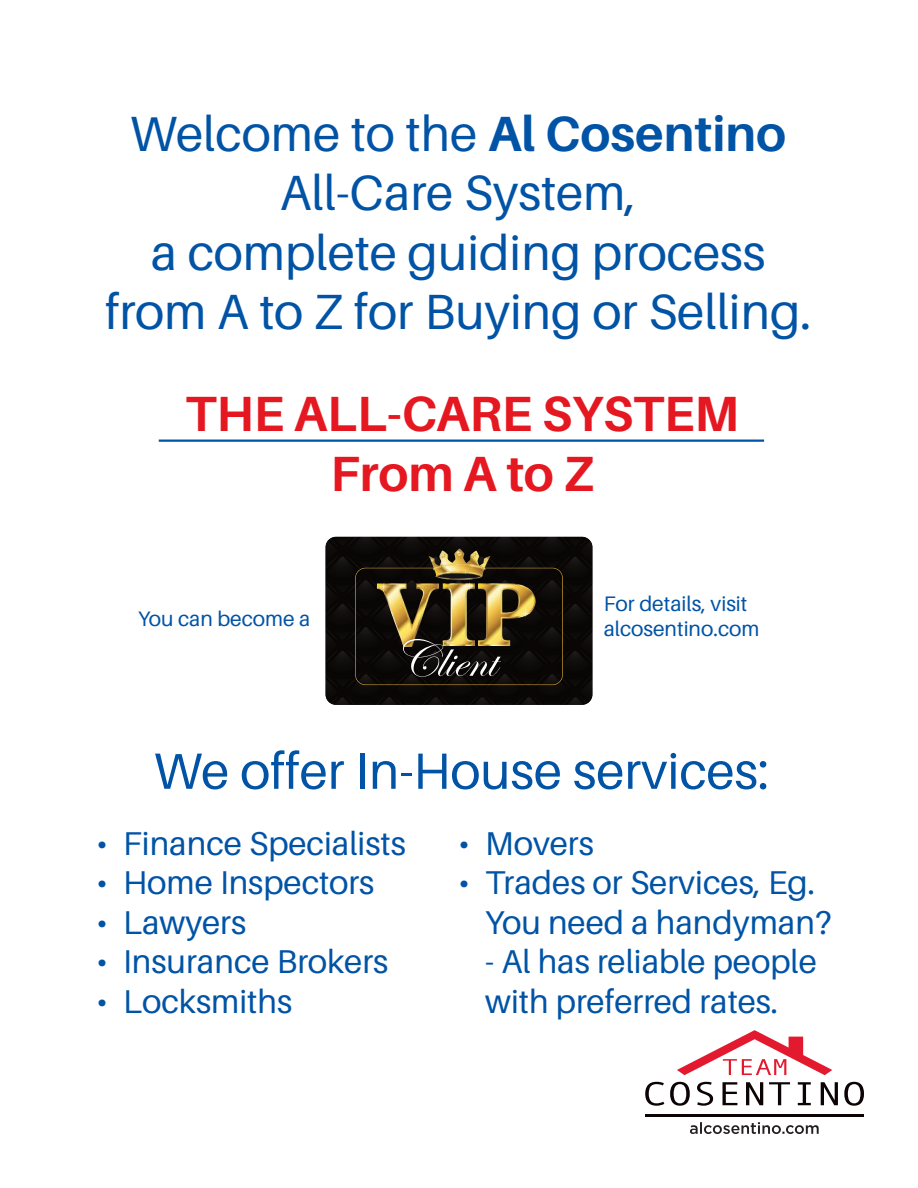
<style>
.page{position:relative;width:918px;height:1188px;background:#fff}
.page>*{position:absolute;margin:0;border:0;box-sizing:border-box;transform-origin:0 0}
.t1{font:51px "Aileron";color:#0153a6}
.t2{font:49.5px/59.4px "Aileron";color:#0153a6;text-align:center}
.t3{font:700 49.5px/59.4px "Aileron";color:#e51720;text-align:center}
.t4{font:33px/39.6px "Aileron";color:#0153a6}
.t5{font:21px/25.2px "Aileron";color:#0153a6}
.s1{font-weight:700}
</style>
<div class="page">
<hr style="left:159px;top:440px;width:605px;height:2px;background:#0153a6">
<img style="left:325px;top:537px;width:268px;height:168px">
<img style="left:376px;top:549px;width:115px;height:19px">
<img style="left:355px;top:568px;width:208px;height:117px">
<svg style="left:645px;top:1082px;width:19px;height:24px"></svg>
<svg style="left:670px;top:1082px;width:20px;height:24px"></svg>
<svg style="left:697px;top:1082px;width:16px;height:24px"></svg>
<svg style="left:723px;top:1082px;width:14px;height:23px"></svg>
<svg style="left:746px;top:1082px;width:17px;height:23px"></svg>
<svg style="left:769px;top:1082px;width:21px;height:23px"></svg>
<svg style="left:798px;top:1082px;width:13px;height:23px"></svg>
<svg style="left:821px;top:1082px;width:17px;height:23px"></svg>
<svg style="left:844px;top:1082px;width:20px;height:24px"></svg>
<svg style="left:677px;top:1030px;width:155px;height:45px"></svg>
<hr style="left:645px;top:1115px;width:219px;height:2px;background:#0c0305">
<svg style="left:690px;top:1122px;width:129px;height:12px"></svg>
<h2 class="t2" style="left:105px;top:104px;width:708px">Welcome to the <span class="s1">Al Cosentino<br></span>All-Care System,<br>a complete guiding process from A to Z for Buying or Selling.</h2>
<h2 class="t3" style="left:186px;top:385px;width:555px">THE ALL-CARE SYSTEM<br>From A to Z</h2>
<p class="t5" style="left:138px;top:607px;width:174px">You can become a</p>
<p class="t5" style="left:604px;top:591px;width:157px">For details, visit alcosentino.com</p>
<h1 class="t1" style="left:154px;top:743px;width:617px">We offer In-House services:</h1>
<p class="t4" style="left:96px;top:824px;width:311px">• Finance Specialists</p>
<p class="t4" style="left:96px;top:863px;width:280px">• Home Inspectors</p>
<p class="t4" style="left:96px;top:903px;width:152px">• Lawyers</p>
<p class="t4" style="left:96px;top:942px;width:294px">• Insurance Brokers</p>
<p class="t4" style="left:96px;top:982px;width:198px">• Locksmiths</p>
<p class="t4" style="left:458px;top:824px;width:137px">• Movers</p>
<p class="t4" style="left:485px;top:863px;width:348px;text-indent:-27px">• Trades or Services, Eg.<br>You need a handyman?</p>
<p class="t4" style="left:485px;top:942px;width:333px">- Al has reliable people with preferred rates.</p>
</div>
